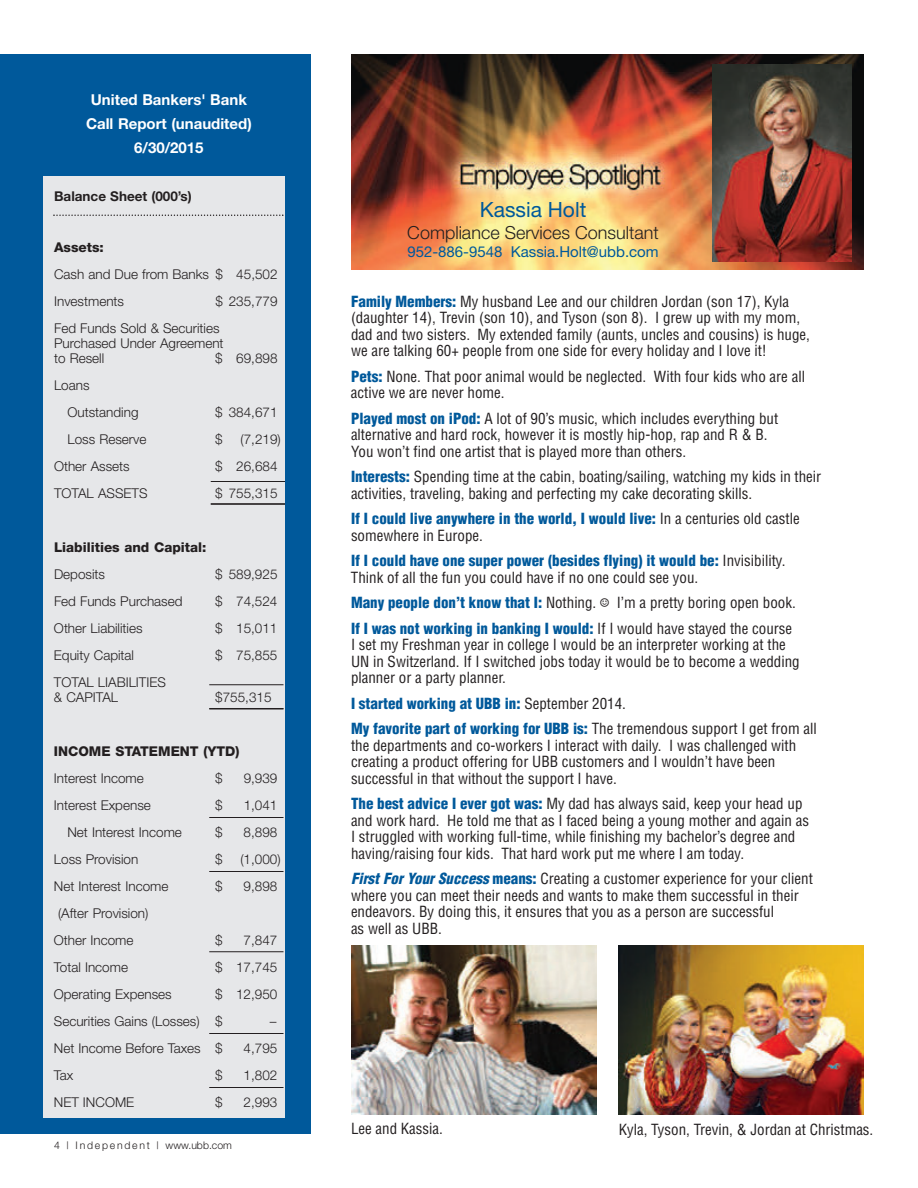
<style>
.page{position:relative;width:918px;height:1188px;background:#fff}
.page>*{position:absolute;margin:0;border:0;box-sizing:border-box;transform-origin:0 0}
.t1{font:21px "Helvetica Neue";color:#00599b}
.t2{font:300 18px "Helvetica Neue";color:#231f20}
.t3{font:condensed 15px/16.5px "Helvetica";color:#231f20}
.t4{font:900 condensed 15px/16.5px "Helvetica";color:#00599b}
.t5{font:700 15px/24px "Helvetica Neue";color:#fff;text-align:center}
.t6{font:15px "Helvetica Neue";color:#00599b}
.t7{font:300 13.5px/27px "Helvetica Neue";color:#231f20}
.t8{font:800 13.5px "Helvetica Neue";color:#231f20}
.t9{font:700 13.5px "Helvetica Neue";color:#231f20}
.t10{font:300 10.5px "Helvetica Neue";letter-spacing:.165em;color:#231f20}
.s1{font-weight:900;color:#00599b}
.s2{font-weight:400;color:#231f20}
.s3{font-family:"Menlo";font-stretch:normal}
.s4{font-weight:900;font-style:italic;color:#00599b}
</style>
<div class="page">
<div style="left:0;top:54px;width:311px;height:1080px;background:#00599b"></div>
<div style="left:44px;top:176px;width:241px;height:942px;background:#e6e7e9"></div>
<svg style="left:53px;top:214px;width:231px;height:2px"></svg>
<hr style="left:211px;top:481px;width:74px;height:1px;background:#231f20">
<hr style="left:211px;top:503px;width:74px;height:1px;background:#231f20">
<hr style="left:211px;top:504px;width:74px;height:1px;background:#231f20">
<hr style="left:209px;top:684px;width:75px;height:1px;background:#231f20">
<hr style="left:209px;top:817px;width:75px;height:1px;background:#231f20">
<hr style="left:209px;top:871px;width:75px;height:1px;background:#231f20">
<hr style="left:209px;top:1033px;width:75px;height:1px;background:#231f20">
<hr style="left:209px;top:951px;width:75px;height:1px;background:#231f20">
<hr style="left:209px;top:1087px;width:75px;height:1px;background:#231f20">
<hr style="left:209px;top:708px;width:75px;height:1px;background:#231f20">
<hr style="left:209px;top:709px;width:75px;height:1px;background:#231f20">
<img style="left:351px;top:54px;width:513px;height:216px">
<img style="left:713px;top:64px;width:139px;height:198px">
<img style="left:619px;top:946px;width:245px;height:169px">
<img style="left:351px;top:945px;width:245px;height:169px">
<p class="t5" style="left:86px;top:89px;width:167px">United Bankers' Bank<br>Call Report (unaudited)<br>6/30/2015</p>
<p class="t9" style="left:54px;top:192px;width:139px">Balance Sheet (000’s)</p>
<p class="t8" style="left:54px;top:243px;width:51px">Assets:</p>
<p class="t7" style="left:54px;top:262px;width:225px">Cash and Due from Banks $ 45,502<br>Investments</p>
<p class="t7" style="left:54px;top:289px;width:225px;text-indent:161px">$ 235,779<br>Fed Funds Sold &amp; Securities</p>
<p class="t7" style="left:54px;top:337px;width:171px;line-height:15px">Purchased Under Agreement to Resell</p>
<p class="t7" style="left:215px;top:346px;width:64px">$ 69,898</p>
<p class="t7" style="left:68px;top:373px;width:73px;text-indent:-13px">Loans<br>Outstanding</p>
<p class="t7" style="left:215px;top:400px;width:64px">$ 384,671</p>
<p class="t7" style="left:68px;top:427px;width:80px">Loss Reserve</p>
<p class="t7" style="left:215px;top:427px;width:9px">$</p>
<p class="t7" style="left:241px;top:427px;width:42px">(7,219)</p>
<p class="t7" style="left:54px;top:454px;width:77px">Other Assets</p>
<p class="t7" style="left:215px;top:454px;width:64px">$ 26,684</p>
<p class="t7" style="left:54px;top:481px;width:95px">TOTAL ASSETS</p>
<p class="t7" style="left:215px;top:481px;width:64px">$ 755,315</p>
<p class="t8" style="left:54px;top:543px;width:154px">Liabilities and Capital:</p>
<p class="t7" style="left:54px;top:562px;width:52px">Deposits</p>
<p class="t7" style="left:215px;top:562px;width:64px">$ 589,925</p>
<p class="t7" style="left:54px;top:589px;width:130px">Fed Funds Purchased</p>
<p class="t7" style="left:215px;top:589px;width:64px">$ 74,524</p>
<p class="t7" style="left:54px;top:616px;width:90px">Other Liabilities</p>
<p class="t7" style="left:215px;top:616px;width:64px">$ 15,011</p>
<p class="t7" style="left:54px;top:643px;width:82px">Equity Capital</p>
<p class="t7" style="left:215px;top:643px;width:64px">$ 75,855</p>
<p class="t7" style="left:54px;top:676px;width:114px;line-height:15px">TOTAL LIABILITIES &amp; CAPITAL</p>
<p class="t7" style="left:215px;top:685px;width:58px">$755,315</p>
<p class="t8" style="left:54px;top:747px;width:187px">INCOME STATEMENT (YTD)</p>
<p class="t7" style="left:54px;top:766px;width:91px">Interest Income</p>
<p class="t7" style="left:215px;top:766px;width:9px">$</p>
<p class="t7" style="left:244px;top:766px;width:35px">9,939</p>
<p class="t7" style="left:54px;top:793px;width:98px">Interest Expense</p>
<p class="t7" style="left:215px;top:793px;width:9px">$</p>
<p class="t7" style="left:244px;top:793px;width:35px">1,041</p>
<p class="t7" style="left:67px;top:820px;width:116px">Net Interest Income</p>
<p class="t7" style="left:215px;top:820px;width:9px">$</p>
<p class="t7" style="left:244px;top:820px;width:35px">8,898</p>
<p class="t7" style="left:54px;top:847px;width:86px">Loss Provision</p>
<p class="t7" style="left:215px;top:847px;width:9px">$</p>
<p class="t7" style="left:240px;top:847px;width:42px">(1,000)</p>
<p class="t7" style="left:54px;top:874px;width:116px">Net Interest Income</p>
<p class="t7" style="left:215px;top:874px;width:9px">$</p>
<p class="t7" style="left:244px;top:874px;width:35px">9,898</p>
<p class="t7" style="left:54px;top:901px;width:96px;text-indent:4px">(After Provision)<br>Other Income</p>
<p class="t7" style="left:215px;top:928px;width:9px">$</p>
<p class="t7" style="left:244px;top:928px;width:35px">7,847</p>
<p class="t7" style="left:54px;top:955px;width:76px">Total Income</p>
<p class="t7" style="left:215px;top:955px;width:64px">$ 17,745</p>
<p class="t7" style="left:54px;top:982px;width:119px">Operating Expenses</p>
<p class="t7" style="left:54px;top:982px;width:225px;text-indent:161px">$ 12,950<br>Securities Gains (Losses) $</p>
<p class="t7" style="left:270px;top:1009px;width:8px">–</p>
<p class="t7" style="left:54px;top:1036px;width:170px">Net Income Before Taxes $</p>
<p class="t7" style="left:244px;top:1036px;width:35px">4,795</p>
<p class="t7" style="left:54px;top:1063px;width:21px">Tax</p>
<p class="t7" style="left:215px;top:1063px;width:9px">$</p>
<p class="t7" style="left:244px;top:1063px;width:35px">1,802</p>
<p class="t7" style="left:54px;top:1090px;width:82px">NET INCOME</p>
<p class="t7" style="left:215px;top:1090px;width:9px">$</p>
<p class="t7" style="left:244px;top:1090px;width:35px">2,993</p>
<p class="t10" style="left:54px;top:1141px;width:179px">4 | Independent | www.ubb.com</p>
<h1 class="t1" style="left:480px;top:202px;width:108px">Kassia Holt</h1>
<p class="t2" style="left:407px;top:226px;width:253px">Compliance Services Consultant</p>
<p class="t6" style="left:407px;top:247px;width:253px">952-886-9548 Kassia.Holt@ubb.com</p>
<p class="t3" style="left:351px;top:293px;width:460px"><span class="s1">Family Members:</span> My husband Lee and our children Jordan (son 17), Kyla (daughter 14), Trevin (son 10), and Tyson (son 8). I grew up with my mom, dad and two sisters. My extended family (aunts, uncles and cousins) is huge, we are talking 60+ people from one side for every holiday and I love it!</p>
<p class="t3" style="left:351px;top:368px;width:456px"><span class="s1">Pets:</span> None. That poor animal would be neglected. With four kids who are all active we are never home.</p>
<p class="t3" style="left:351px;top:410px;width:429px"><span class="s1">Played most on iPod:</span> A lot of 90’s music, which includes everything but alternative and hard rock, however it is mostly hip-hop, rap and R &amp; B.<br>You won’t find one artist that is played more than others.</p>
<p class="t3" style="left:351px;top:469px;width:472px"><span class="s1">Interests:</span> Spending time at the cabin, boating/sailing, watching my kids in their activities, traveling, baking and perfecting my cake decorating skills.</p>
<p class="t4" style="left:351px;top:511px;width:450px">If I could live anywhere in the world, I would live: <span class="s2">In a centuries old castle somewhere in Europe.</span></p>
<p class="t3" style="left:351px;top:553px;width:436px"><span class="s1">If I could have one super power (besides flying) it would be:</span> Invisibility.<br>Think of all the fun you could have if no one could see you.</p>
<p class="t3" style="left:351px;top:590px;width:446px;line-height:25.5px"><span class="s1">Many people don’t know that I:</span> Nothing. <span class="s3">☺</span> I’m a pretty boring open book.<br><span class="s1">If I was not working in banking I would:</span> If I would have stayed the course</p>
<p class="t3" style="left:351px;top:637px;width:450px">I set my Freshman year in college I would be an interpreter working at the<br>UN in Switzerland. If I switched jobs today it would be to become a wedding planner or a party planner.</p>
<p class="t4" style="left:351px;top:691px;width:467px;line-height:25.5px">I started working at UBB in: <span class="s2">September 2014.<br></span>My favorite part of working for UBB is: <span class="s2">The tremendous support I get from all</span></p>
<p class="t3" style="left:351px;top:737px;width:447px">the departments and co-workers I interact with daily. I was challenged with creating a product offering for UBB customers and I wouldn’t have been successful in that without the support I have.</p>
<p class="t3" style="left:351px;top:796px;width:460px"><span class="s1">The best advice I ever got was:</span> My dad has always said, keep your head up and work hard. He told me that as I faced being a young mother and again as I struggled with working full-time, while finishing my bachelor’s degree and having/raising four kids. That hard work put me where I am today.</p>
<p class="t3" style="left:351px;top:871px;width:463px"><span class="s4">First For Your Success</span> <span class="s1">means:</span> Creating a customer experience for your client where you can meet their needs and wants to make them successful in their endeavors. By doing this, it ensures that you as a person are successful<br>as well as UBB.</p>
<p class="t3" style="left:351px;top:1121px;width:94px">Lee and Kassia.</p>
<p class="t3" style="left:619px;top:1121px;width:256px">Kyla, Tyson, Trevin, &amp; Jordan at Christmas.</p>
</div>
